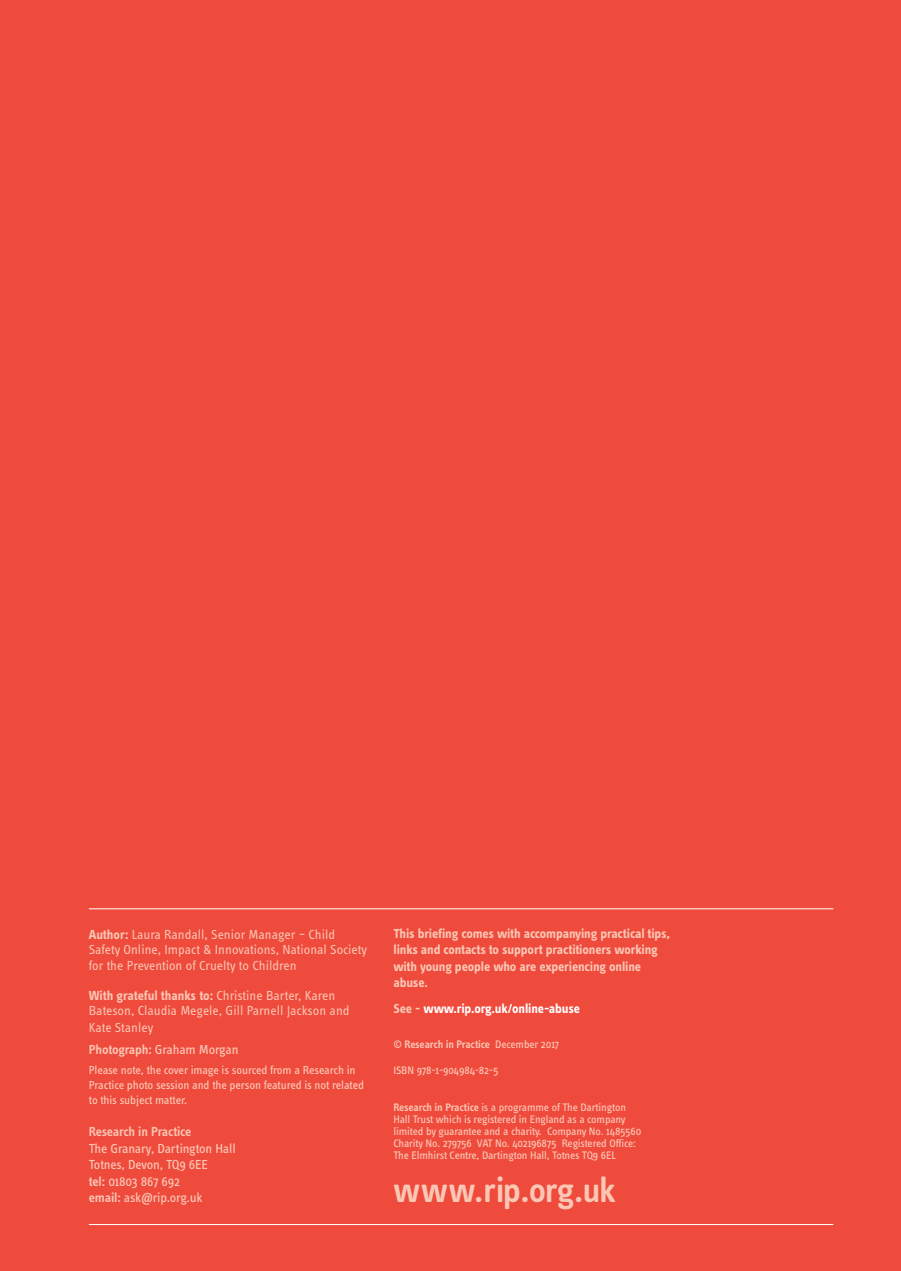
<style>
.page{position:relative;width:901px;height:1271px;background:#fff}
.page>*{position:absolute;margin:0;border:0;box-sizing:border-box;transform-origin:0 0}
.RiP_Heading{font:600 36px "Info Text Pro";letter-spacing:-.03em;color:#fbc7b5}
.EndNote_Bibliography{font:13.5px/14.9px "Info Text Pro";color:#fbc7b5}
.EndNote_Bibliography-2{font:700 13.5px/16.5px "Info Text Pro";letter-spacing:-.01em;color:#fbc7b5}
.RiP_Body{font:13.5px/16.5px "Info Text Pro";letter-spacing:-.01em;color:#fbc7b5}
.EndNote_Bibliography-3{font:13.5px/22.5px "Info Text Pro";letter-spacing:-.01em;color:#fbc7b5}
.EndNote_Bibliography-4{font:700 13.5px "Info Text Pro";letter-spacing:-.01em;color:#fff}
.EndNote_Bibliography-5{font:12px/15px "Info Text Pro";letter-spacing:-.01em;color:#fbc7b5}
.RiP_Body-2{font:11.25px/12px "Info Text Pro";letter-spacing:-.01em;color:#fbc7b5}
.RiP_Body-3{font:600 11.25px "Info Text Pro";letter-spacing:-.02em;color:#fbc7b5}
.s1{font-weight:700}
.s2{font-style:inherit}
.s3{font-weight:600}
.s4{color:#fbc7b5}
.s5{font-weight:400}
</style>
<div class="page">
<div style="left:0;top:0;width:900px;height:1270px;background:#ef4b3d"></div>
<hr style="left:89px;top:1224px;width:744px;height:1px;background:#fff">
<hr style="left:89px;top:908px;width:744px;height:1px;background:#fff">
<p class="EndNote_Bibliography" style="left:89px;top:926px;width:280px"><span class="s1">Author:</span> Laura Randall, Senior Manager – Child<br>Safety Online, Impact &amp; Innovations, National Society</p>
<p class="EndNote_Bibliography" style="left:89px;top:958px;width:209px">for the Prevention of Cruelty to Children</p>
<p class="EndNote_Bibliography" style="left:89px;top:987px;width:262px"><span class="s1">With grateful thanks to:</span> Christine Barter, Karen<br>Bateson, Claudia Megele, Gill Parnell Jackson and</p>
<p class="EndNote_Bibliography-3" style="left:89px;top:1015px;width:151px"><span class="s2">Kate Stanley<br></span><span class="s3">Photograph:</span> Graham Morgan</p>
<p class="EndNote_Bibliography-5" style="left:89px;top:1061px;width:277px">Please note, the cover image is sourced from a Research in<br>Practice photo session and the person featured is not related to this subject matter.</p>
<p class="RiP_Body" style="left:89px;top:1122px;width:148px"><span class="s3">Research in Practice<br></span>The Granary, Dartington Hall<br>Totnes, Devon, TQ9 6EE<br><span class="s3">tel:</span> 01803 867 692<br><span class="s3">email:</span> ask@rip.org.uk</p>
<p class="EndNote_Bibliography-2" style="left:393px;top:924px;width:278px">This briefing comes with accompanying practical tips, links and contacts to support practitioners working with young people who are experiencing online abuse.</p>
<p class="EndNote_Bibliography-4" style="left:393px;top:999px;width:188px"><span class="s4">See -</span> www.rip.org.uk/online-abuse</p>
<p class="RiP_Body-3" style="left:393px;top:1037px;width:167px"><span class="s5">©</span> Research in Practice <span class="s5">December 2017</span></p>
<p class="RiP_Body-2" style="left:393px;top:1063px;width:106px">ISBN 978-1-904984-82-5</p>
<p class="RiP_Body-2" style="left:393px;top:1100px;width:249px"><span class="s3">Research in Practice</span> is a programme of The Dartington Hall Trust which is registered in England as a company limited by guarantee and a charity. Company No. 1485560<br>Charity No. 279756 VAT No. 402196875 Registered Office:<br>The Elmhirst Centre, Dartington Hall, Totnes TQ9 6EL</p>
<p class="RiP_Heading" style="left:393px;top:1168px;width:224px">www.rip.org.uk</p>
</div>
